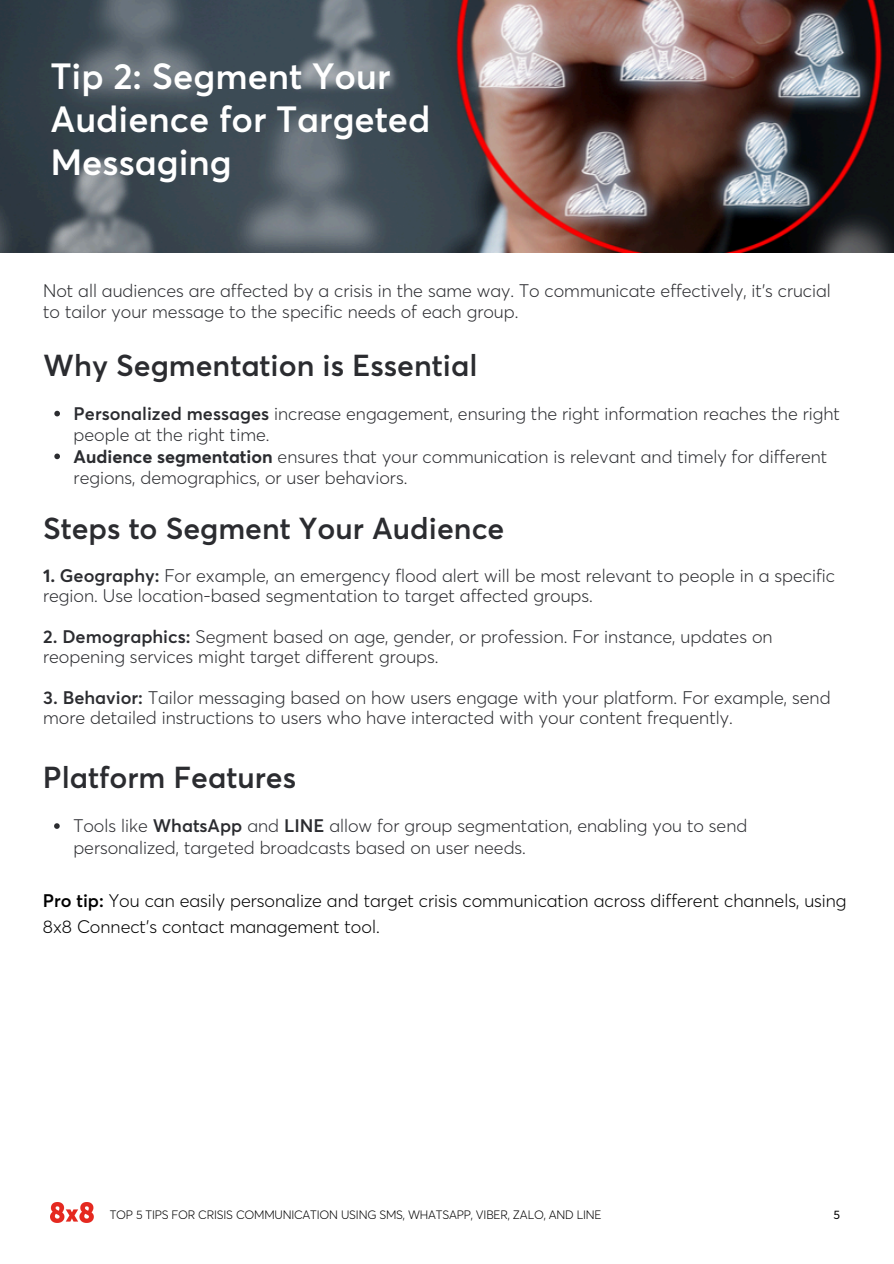
<style>
.page{position:relative;width:894px;height:1264px;background:#fff}
.page>*{position:absolute;margin:0;border:0;box-sizing:border-box;transform-origin:0 0}
.t1{font:600 36px/42.8px "Averta";color:#fff}
.t2{font:600 30px "Averta";color:#2b2c30}
.t3{font:300 18px/21.3px "Averta";color:#2b2c30}
.t4{font:300 18px/25.8px "Averta";color:#000}
.t5{font:300 12px "Averta";letter-spacing:-.015em;color:#000}
.t6{font:12px "Averta";color:#000}
.s1{font-weight:600}
.s2{font-weight:700}
</style>
<div class="page">
<img style="left:50px;top:1202px;width:43px;height:20px">
<img style="left:0;top:0;width:893px;height:252px">
<svg style="left:54px;top:411px;width:6px;height:5px"></svg>
<svg style="left:54px;top:453px;width:6px;height:6px"></svg>
<svg style="left:54px;top:823px;width:6px;height:5px"></svg>
<h2 class="t1" style="left:50px;top:55px;width:381px">Tip 2: Segment Your<br>Audience for Targeted<br>Messaging</h2>
<p class="t3" style="left:43px;top:280px;width:789px">Not all audiences are affected by a crisis in the same way. To communicate effectively, it’s crucial to tailor your message to the specific needs of each group.</p>
<p class="t2" style="left:43px;top:346px;width:436px">Why Segmentation is Essential</p>
<h2 class="t3" style="left:74px;top:402px;width:767px"><span class="s1">Personalized messages</span> increase engagement, ensuring the right information reaches the right people at the right time.</h2>
<h3 class="t3" style="left:74px;top:445px;width:755px"><span class="s2">Audience segmentation</span> ensures that your communication is relevant and timely for different regions, demographics, or user behaviors.</h3>
<p class="t2" style="left:43px;top:510px;width:463px">Steps to Segment Your Audience</p>
<h2 class="t3" style="left:43px;top:565px;width:793px;line-height:20.2px"><span class="s2">1.</span> <span class="s1">Geography:</span> For example, an emergency flood alert will be most relevant to people in a specific region. Use location-based segmentation to target affected groups.</h2>
<p class="t3" style="left:43px;top:626px;width:730px;line-height:20.2px"><span class="s1">2. Demographics:</span> Segment based on age, gender, or profession. For instance, updates on reopening services might target different groups.</p>
<h3 class="t3" style="left:43px;top:687px;width:788px;line-height:20.2px"><span class="s1">3. Behavior:</span> Tailor messaging based on how users engage with your platform. For example, send more detailed instructions to users who have interacted with your content frequently.</h3>
<p class="t2" style="left:43px;top:759px;width:255px">Platform Features</p>
<p class="t3" style="left:73px;top:815px;width:675px">Tools like <span class="s1">WhatsApp</span> and <span class="s1">LINE</span> allow for group segmentation, enabling you to send personalized, targeted broadcasts based on user needs.</p>
<p class="t4" style="left:43px;top:888px;width:805px"><span class="s1">Pro tip:</span> You can easily personalize and target crisis communication across different channels, using<br>8x8 Connect’s contact management tool.</p>
<p class="t5" style="left:110px;top:1206px;width:493px">TOP 5 TIPS FOR CRISIS COMMUNICATION USING SMS, WHATSAPP, VIBER, ZALO, AND LINE</p>
<h3 class="t6" style="left:833px;top:1206px;width:8px">5</h3>
</div>
